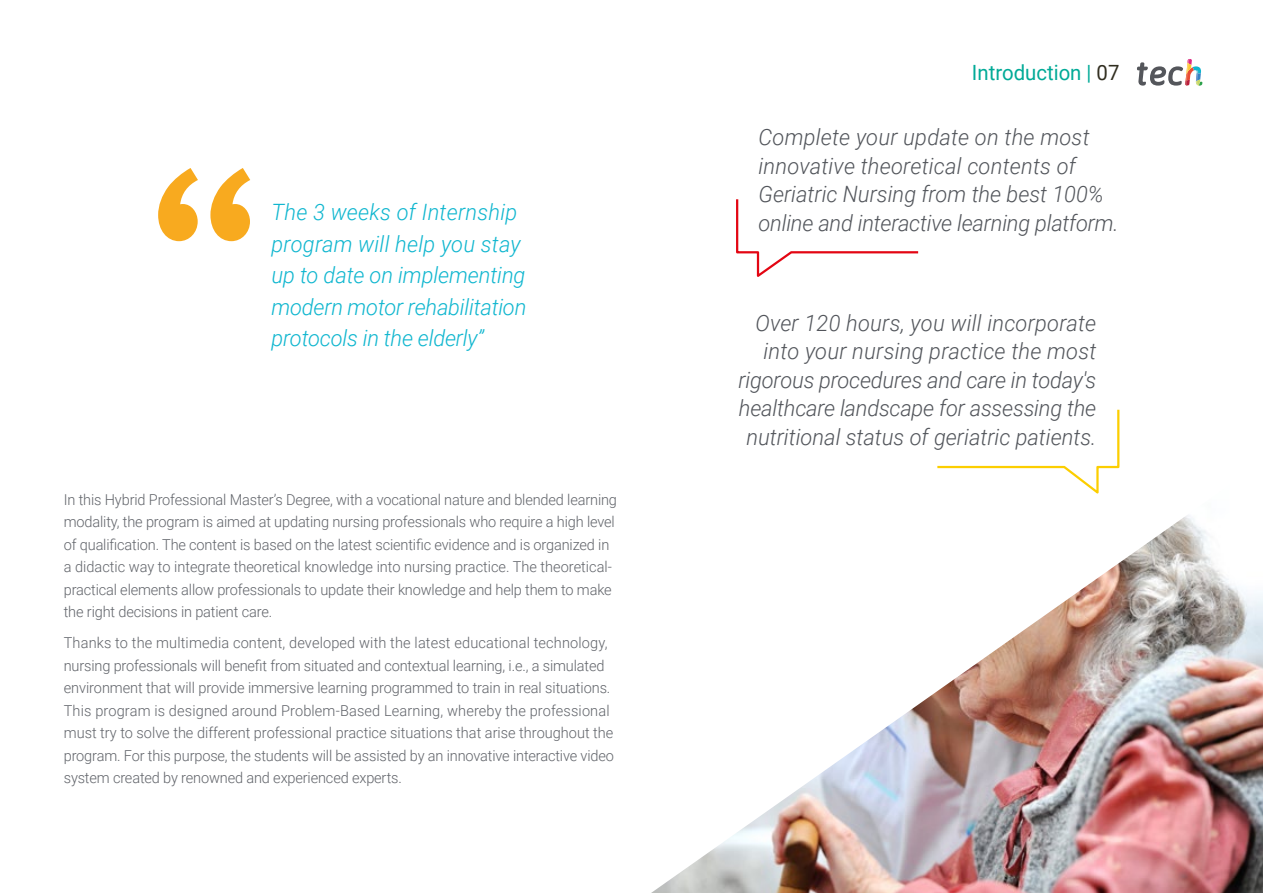
<style>
.page{position:relative;width:1263px;height:893px;background:#fff}
.page>*{position:absolute;margin:0;border:0;box-sizing:border-box;transform-origin:0 0}
.t1{font:italic 300 22.5px/28.5px "Roboto";color:#52555b}
.t2{font:italic 300 22.5px/31.5px "Roboto";letter-spacing:-.005em;color:#0fb6cf}
.t3{font:21px "Roboto";color:#00aa97}
.t4{font:300 15px/22.5px "Roboto";letter-spacing:-.01em;color:#61646a}
.s1{color:#312e20}
</style>
<div class="page">
<svg style="left:158px;top:168px;width:92px;height:73px"></svg>
<svg style="left:1137px;top:59px;width:65px;height:27px"></svg>
<svg style="left:736px;top:199px;width:183px;height:78px"></svg>
<svg style="left:1117px;top:409px;width:3px;height:52px"></svg>
<img style="left:651px;top:461px;width:612px;height:432px">
<h1 class="t2" style="left:271px;top:196px;width:256px">The 3 weeks of Internship program will help you stay up to date on implementing modern motor rehabilitation protocols in the elderly”</h1>
<p class="t4" style="left:64px;top:488px;width:555px">In this Hybrid Professional Master’s Degree, with a vocational nature and blended learning modality, the program is aimed at updating nursing professionals who require a high level of qualification. The content is based on the latest scientific evidence and is organized in a didactic way to integrate theoretical knowledge into nursing practice. The theoretical&shy;practical elements allow professionals to update their knowledge and help them to make the right decisions in patient care.</p>
<p class="t4" style="left:64px;top:631px;width:552px">Thanks to the multimedia content, developed with the latest educational technology, nursing professionals will benefit from situated and contextual learning, i.e., a simulated environment that will provide immersive learning programmed to train in real situations.<br>This program is designed around Problem-Based Learning, whereby the professional must try to solve the different professional practice situations that arise throughout the program. For this purpose, the students will be assisted by an innovative interactive video system created by renowned and experienced experts.</p>
<h2 class="t3" style="left:972px;top:57px;width:149px">Introduction | <span class="s1">07</span></h2>
<h1 class="t1" style="left:758px;top:122px;width:362px">Complete your update on the most innovative theoretical contents of Geriatric Nursing from the best 100% online and interactive learning platform.</h1>
<h1 class="t1" style="left:739px;top:308px;width:359px;text-align:right">Over 120 hours, you will incorporate into your nursing practice the most rigorous procedures and care in today's healthcare landscape for assessing the nutritional status of geriatric patients.</h1>
</div>
